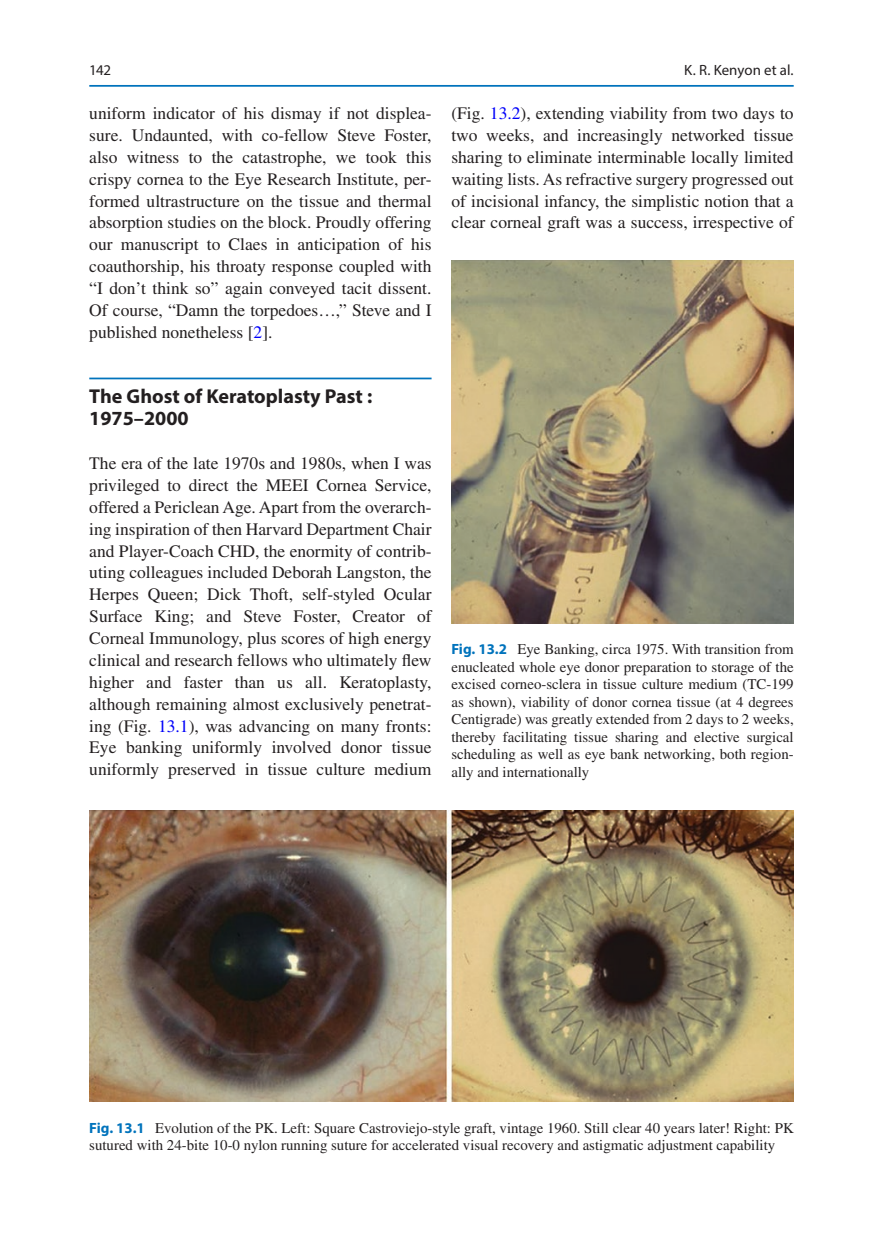
<style>
.page{position:relative;width:883px;height:1260px;background:#fff}
.page>*{position:absolute;margin:0;border:0;box-sizing:border-box;transform-origin:0 0}
.t1{font:700 20.12px/21.9px "Qsfxyr Myriad Pro";color:#231f20}
.t2{font:17.5px/21.9px "Hbnbkg Times LT Std";color:#231f20;text-align:justify}
.t3{font:14.88px/17.5px "Hbnbkg Times LT Std";color:#231f20}
.t4{font:14.88px "Pjmndy Myriad Pro";letter-spacing:.005em;color:#231f20}
.t5{font:14.88px "Gxwtly Myriad Pro";color:#231f20}
.s1{color:#0000fa}
.s2{font-family:"Qsfxyr Myriad Pro";font-weight:700;color:#0073bc}
</style>
<div class="page">
<hr style="left:89px;top:378px;width:343px;height:1px;background:#0073bc">
<img style="left:89px;top:810px;width:705px;height:291px">
<img style="left:451px;top:261px;width:343px;height:362px">
<hr style="left:89px;top:85px;width:705px;height:2px;background:#0073bc">
<p class="t5" style="left:89px;top:61px;width:23px">142</p>
<p class="t2" style="left:89px;top:102px;width:344px">uniform indicator of his dismay if not displea&shy;sure. Undaunted, with co-fellow Steve Foster, also witness to the catastrophe, we took this crispy cornea to the Eye Research Institute, per&shy;formed ultrastructure on the tissue and thermal absorption studies on the block. Proudly offering our manuscript to Claes in anticipation of his coauthorship, his throaty response coupled with “I don’t think so” again conveyed tacit dissent.<br>Of course, “Damn the torpedoes…,” Steve and I published nonetheless [<span class="s1">2</span>].</p>
<p class="t1" style="left:89px;top:385px;width:284px">The Ghost of Keratoplasty Past :<br>1975–2000</p>
<p class="t2" style="left:89px;top:452px;width:344px">The era of the late 1970s and 1980s, when I was privileged to direct the MEEI Cornea Service, offered a Periclean Age. Apart from the overarch&shy;ing inspiration of then Harvard Department Chair and Player-Coach CHD, the enormity of contrib&shy;uting colleagues included Deborah Langston, the Herpes Queen; Dick Thoft, self-styled Ocular Surface King; and Steve Foster, Creator of Corneal Immunology, plus scores of high energy clinical and research fellows who ultimately flew higher and faster than us all. Keratoplasty, although remaining almost exclusively penetrat&shy;ing (Fig. <span class="s1">13.1</span>), was advancing on many fronts:<br>Eye banking uniformly involved donor tissue uniformly preserved in tissue culture medium</p>
<p class="t4" style="left:684px;top:61px;width:111px">K. R. Kenyon et al.</p>
<p class="t2" style="left:451px;top:102px;width:344px">(Fig. <span class="s1">13.2</span>), extending viability from two days to two weeks, and increasingly networked tissue sharing to eliminate interminable locally limited waiting lists. As refractive surgery progressed out of incisional infancy, the simplistic notion that a clear corneal graft was a success, irrespective of</p>
<p class="t3" style="left:451px;top:641px;width:344px;text-align:justify"><span class="s2">Fig. 13.2</span> Eye Banking, circa 1975. With transition from enucleated whole eye donor preparation to storage of the excised corneo-sclera in tissue culture medium (TC-199 as shown), viability of donor cornea tissue (at 4 degrees Centigrade) was greatly extended from 2 days to 2 weeks, thereby facilitating tissue sharing and elective surgical scheduling as well as eye bank networking, both region&shy;ally and internationally</p>
<p class="t3" style="left:89px;top:1119px;width:706px"><span class="s2">Fig. 13.1</span> Evolution of the PK. Left: Square Castroviejo-style graft, vintage 1960. Still clear 40 years later! Right: PK sutured with 24-bite 10-0 nylon running suture for accelerated visual recovery and astigmatic adjustment capability</p>
</div>
